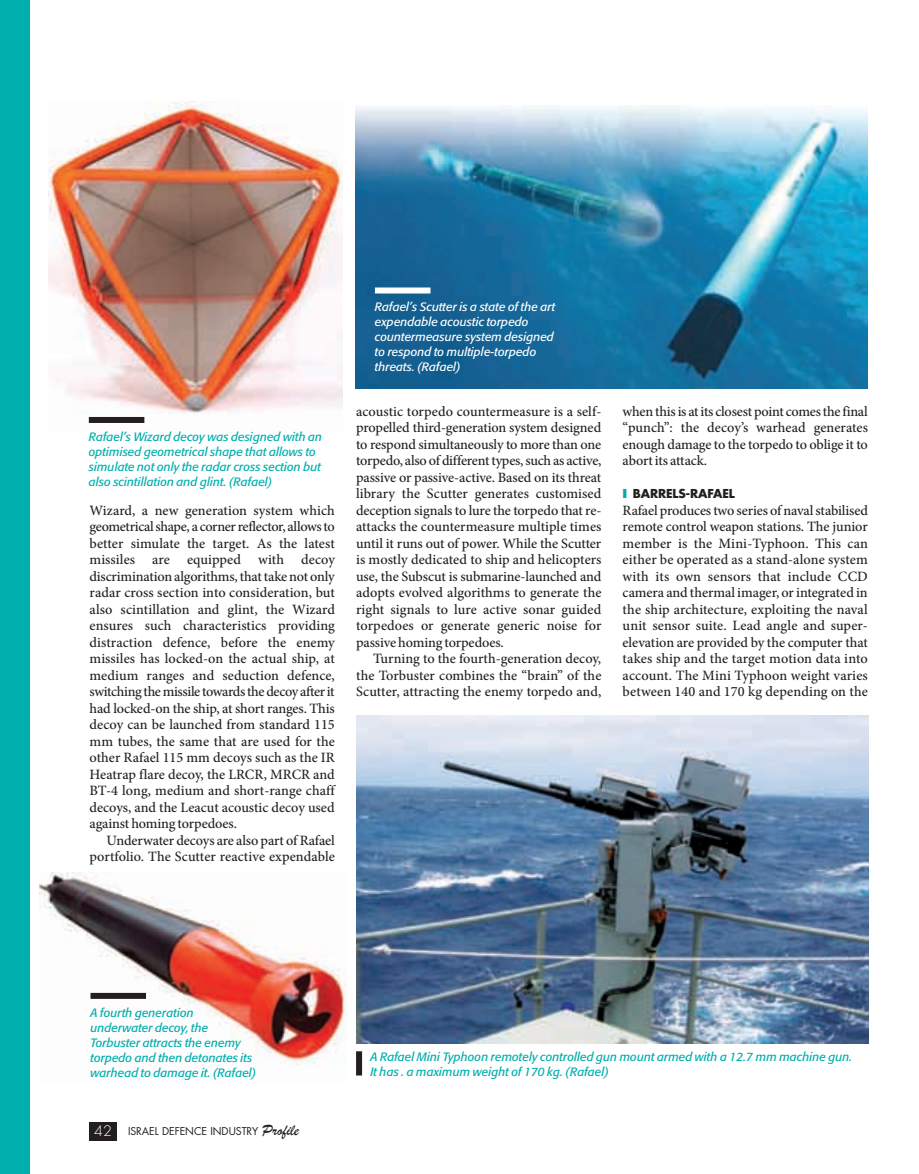
<style>
.page{position:relative;width:919px;height:1174px;background:#fff}
.page>*{position:absolute;margin:0;border:0;box-sizing:border-box;transform-origin:0 0}
.t1{font:500 14.25px/16.5px "Minion Pro";color:#231f20;text-align:justify}
.t2{font:500 14.25px "Minion Pro";letter-spacing:-.025em;color:#231f20}
.t3{font:500 14.25px "Minion Pro";letter-spacing:-.03em;color:#231f20}
.t4{font:300 14.1px "Futura";color:#fff}
.t5{font:italic 12px/15px "Formata";color:#00afad}
.t6{font:italic 12px/15px "Formata";color:#fff}
.t7{font:700 12px "Futura";letter-spacing:-.01em;color:#231f20}
.t8{font:10.5px "Futura";letter-spacing:-.005em;color:#231f20}
.s1{font-weight:800;color:#00afad}
.s2{font-family:"Brush Script";font-size:16.5px}
</style>
<div class="page">
<div style="left:89px;top:1121px;width:28px;height:19px;background:#231f20"></div>
<div style="left:0;top:0;width:30px;height:1174px;background:#00afad"></div>
<img style="left:356px;top:105px;width:511px;height:283px">
<img style="left:356px;top:716px;width:512px;height:327px">
<img style="left:39px;top:872px;width:307px;height:193px">
<div style="left:375px;top:287px;width:55px;height:6px;background:#fff"></div>
<div style="left:90px;top:993px;width:56px;height:6px;background:#231f20"></div>
<div style="left:356px;top:1051px;width:6px;height:24px;background:#231f20"></div>
<img style="left:48px;top:102px;width:294px;height:321px">
<div style="left:89px;top:417px;width:55px;height:6px;background:#231f20"></div>
<p class="t5" style="left:89px;top:430px;width:235px">Rafael’s Wizard decoy was designed with an optimised geometrical shape that allows to simulate not only the radar cross section but also scintillation and glint. (Rafael)</p>
<p class="t1" style="left:90px;top:503px;width:247px">Wizard, a new generation system which</p>
<p class="t2" style="left:90px;top:521px;width:247px">geometrical shape, a corner reflector, allows to</p>
<p class="t1" style="left:90px;top:536px;width:247px">better simulate the target. As the latest</p>
<p class="t1" style="left:90px;top:552px;width:247px">missiles are equipped with decoy</p>
<p class="t1" style="left:90px;top:569px;width:247px">discrimination algorithms, that take not only</p>
<p class="t1" style="left:90px;top:585px;width:247px">radar cross section into consideration, but</p>
<p class="t1" style="left:90px;top:602px;width:247px">also scintillation and glint, the Wizard</p>
<p class="t1" style="left:90px;top:618px;width:247px">ensures such characteristics providing</p>
<p class="t1" style="left:90px;top:635px;width:247px">distraction defence, before the enemy</p>
<p class="t1" style="left:90px;top:651px;width:247px">missiles has locked-on the actual ship, at</p>
<p class="t1" style="left:90px;top:668px;width:247px">medium ranges and seduction defence,</p>
<p class="t3" style="left:90px;top:686px;width:247px">switching the missile towards the decoy after it</p>
<p class="t1" style="left:90px;top:701px;width:247px">had locked-on the ship, at short ranges. This</p>
<p class="t1" style="left:90px;top:717px;width:247px">decoy can be launched from standard 115</p>
<p class="t1" style="left:90px;top:734px;width:247px">mm tubes, the same that are used for the</p>
<p class="t1" style="left:90px;top:750px;width:247px">other Rafael 115 mm decoys such as the IR</p>
<p class="t1" style="left:90px;top:767px;width:247px">Heatrap flare decoy, the LRCR, MRCR and</p>
<p class="t1" style="left:90px;top:783px;width:247px">BT-4 long, medium and short-range chaff</p>
<p class="t1" style="left:90px;top:800px;width:246px">decoys, and the Leacut acoustic decoy used</p>
<p class="t1" style="left:90px;top:816px;width:149px">against homing torpedoes.</p>
<p class="t1" style="left:107px;top:833px;width:230px">Underwater decoys are also part of Rafael</p>
<p class="t1" style="left:90px;top:849px;width:247px">portfolio. The Scutter reactive expendable</p>
<p class="t6" style="left:375px;top:300px;width:182px">Rafael’s Scutter is a state of the art expendable acoustic torpedo countermeasure system designed to respond to multiple-torpedo threats. (Rafael)</p>
<p class="t1" style="left:356px;top:404px;width:247px">acoustic torpedo countermeasure is a self-</p>
<p class="t1" style="left:356px;top:421px;width:247px">propelled third-generation system designed</p>
<p class="t1" style="left:356px;top:437px;width:247px">to respond simultaneously to more than one</p>
<p class="t1" style="left:356px;top:454px;width:247px">torpedo, also of different types, such as active,</p>
<p class="t1" style="left:356px;top:470px;width:247px">passive or passive-active. Based on its threat</p>
<p class="t1" style="left:356px;top:487px;width:247px">library the Scutter generates customised</p>
<p class="t1" style="left:356px;top:503px;width:247px">deception signals to lure the torpedo that re-</p>
<p class="t1" style="left:356px;top:520px;width:247px">attacks the countermeasure multiple times</p>
<p class="t1" style="left:356px;top:536px;width:247px">until it runs out of power. While the Scutter</p>
<p class="t1" style="left:356px;top:553px;width:247px">is mostly dedicated to ship and helicopters</p>
<p class="t1" style="left:356px;top:569px;width:247px">use, the Subscut is submarine-launched and</p>
<p class="t1" style="left:356px;top:586px;width:247px">adopts evolved algorithms to generate the</p>
<p class="t1" style="left:356px;top:602px;width:247px">right signals to lure active sonar guided</p>
<p class="t1" style="left:356px;top:619px;width:247px">torpedoes or generate generic noise for</p>
<p class="t1" style="left:356px;top:635px;width:149px">passive homing torpedoes.</p>
<p class="t1" style="left:373px;top:652px;width:230px">Turning to the fourth-generation decoy,</p>
<p class="t1" style="left:356px;top:668px;width:247px">the Torbuster combines the “brain” of the</p>
<p class="t1" style="left:356px;top:685px;width:247px">Scutter, attracting the enemy torpedo and,</p>
<p class="t1" style="left:622px;top:404px;width:247px">when this is at its closest point comes the final “punch”: the decoy’s warhead generates enough damage to the torpedo to oblige it to abort its attack.</p>
<p class="t7" style="left:622px;top:488px;width:114px"><span class="s1">I</span> BARRELS-RAFAEL</p>
<p class="t1" style="left:622px;top:503px;width:247px">Rafael produces two series of naval stabilised remote control weapon stations. The junior member is the Mini-Typhoon. This can either be operated as a stand-alone system with its own sensors that include CCD camera and thermal imager, or integrated in the ship architecture, exploiting the naval unit sensor suite. Lead angle and super&shy;elevation are provided by the computer that takes ship and the target motion data into account. The Mini Typhoon weight varies between 140 and 170 kg depending on the</p>
<p class="t5" style="left:90px;top:1006px;width:167px">A fourth generation underwater decoy, the<br>Torbuster attracts the enemy torpedo and then detonates its warhead to damage it. (Rafael)</p>
<p class="t4" style="left:94px;top:1124px;width:19px">42</p>
<p class="t8" style="left:128px;top:1126px;width:172px">ISRAEL DEFENCE INDUSTRY <span class="s2">Profile</span></p>
<p class="t5" style="left:370px;top:1050px;width:483px">A Rafael Mini Typhoon remotely controlled gun mount armed with a 12.7 mm machine gun.<br>It has . a maximum weight of 170 kg. (Rafael)</p>
</div>
